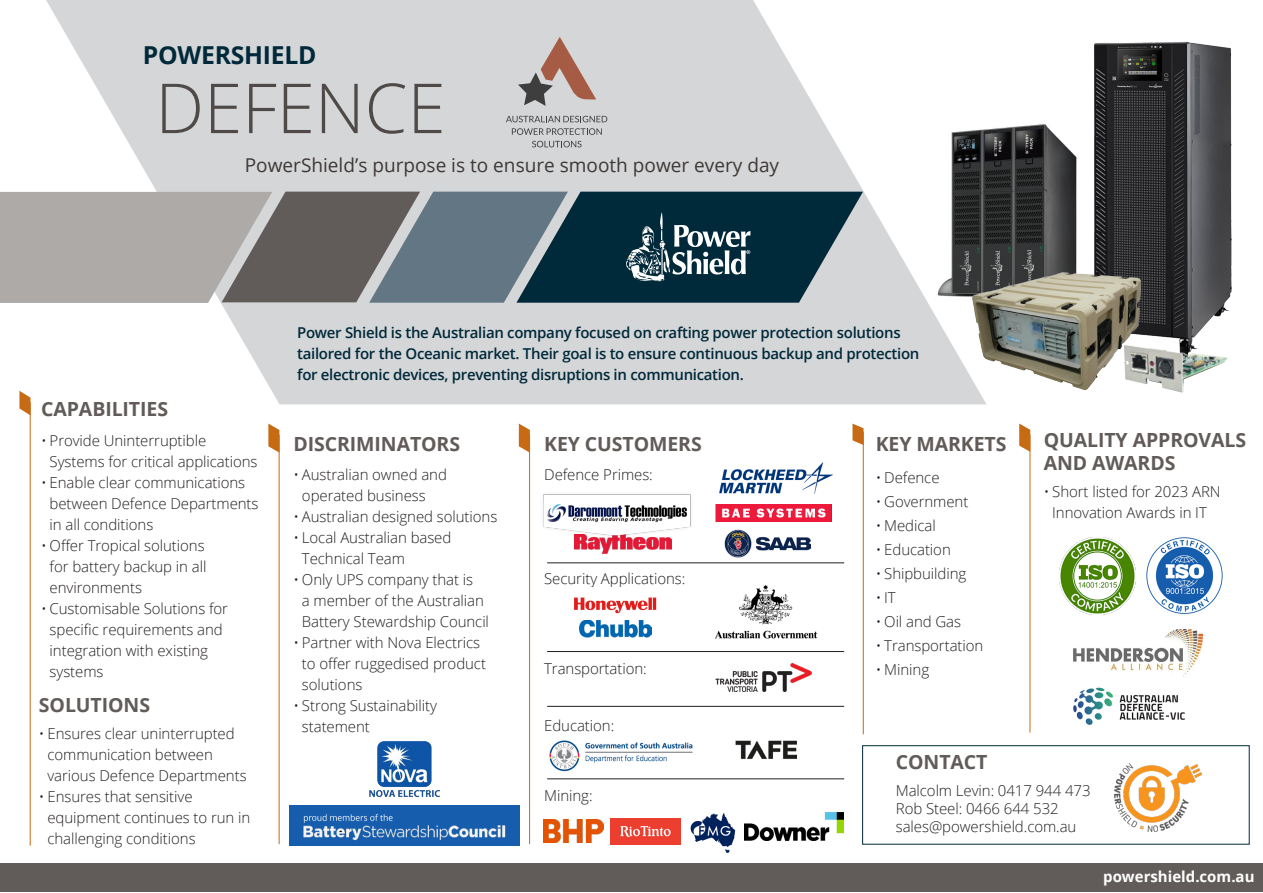
<style>
.page{position:relative;width:1263px;height:893px;background:#fff}
.page>*{position:absolute;margin:0;border:0;box-sizing:border-box;transform-origin:0 0}
.t1{font:300 69px "Open Sans";color:#4f4a47}
.t2{font:700 24.75px "Open Sans";letter-spacing:-.01em;color:#00293a}
.t3{font:700 19.5px/23.4px "Open Sans";letter-spacing:-.005em;color:#615c59}
.t4{font:19.05px "Open Sans";color:#3e3835}
.t5{font:300 15px/21px "Open Sans";letter-spacing:-.005em;color:#231f20}
.t6{font:600 15px/21px "Open Sans";letter-spacing:-.02em;color:#00293a}
.t7{font:700 15px "Open Sans";color:#fff}
</style>
<div class="page">
<img style="left:986px;top:124px;width:102px;height:266px">
<svg style="left:46px;top:0;width:940px;height:404px;fill:#d5d6d8"></svg>
<svg style="left:0;top:192px;width:863px;height:111px"></svg>
<hr style="left:30px;top:402px;width:1px;height:444px;background:#c76a14">
<svg style="left:19px;top:391px;width:12px;height:24px"></svg>
<hr style="left:279px;top:435px;width:1px;height:409px;background:#c76a14">
<svg style="left:268px;top:424px;width:11px;height:29px"></svg>
<hr style="left:529px;top:435px;width:1px;height:409px;background:#c76a14">
<svg style="left:519px;top:424px;width:11px;height:29px"></svg>
<hr style="left:863px;top:432px;width:1px;height:302px;background:#c76a14">
<svg style="left:852px;top:423px;width:11px;height:24px"></svg>
<hr style="left:1030px;top:434px;width:1px;height:298px;background:#c76a14">
<svg style="left:1019px;top:423px;width:11px;height:29px"></svg>
<div style="left:0;top:863px;width:1263px;height:29px;background:#615c59"></div>
<img style="left:1076px;top:41px;width:156px;height:304px">
<img style="left:1141px;top:345px;width:87px;height:48px">
<img style="left:972px;top:273px;width:169px;height:116px">
<svg style="left:518px;top:37px;width:78px;height:69px"></svg>
<svg style="left:506px;top:116px;width:101px;height:6px"></svg>
<svg style="left:512px;top:128px;width:90px;height:7px"></svg>
<svg style="left:532px;top:141px;width:49px;height:6px"></svg>
<img style="left:1114px;top:764px;width:88px;height:68px">
<div style="left:862px;top:745px;width:387px;height:99px;border:1px solid #00293a"></div>
<img style="left:715px;top:504px;width:117px;height:18px">
<img style="left:574px;top:539px;width:97px;height:14px">
<img style="left:724px;top:530px;width:87px;height:27px">
<img style="left:543px;top:494px;width:148px;height:45px">
<img style="left:719px;top:462px;width:114px;height:32px">
<img style="left:579px;top:620px;width:72px;height:18px">
<img style="left:714px;top:585px;width:104px;height:54px">
<img style="left:574px;top:597px;width:83px;height:17px">
<img style="left:715px;top:663px;width:96px;height:28px">
<img style="left:549px;top:740px;width:144px;height:32px">
<img style="left:736px;top:740px;width:60px;height:19px">
<img style="left:543px;top:820px;width:61px;height:23px">
<img style="left:690px;top:812px;width:46px;height:41px">
<img style="left:610px;top:819px;width:71px;height:25px">
<img style="left:1146px;top:537px;width:76px;height:77px">
<img style="left:1059px;top:538px;width:77px;height:76px">
<div style="left:289px;top:805px;width:231px;height:40px;background:#165dad"></div>
<img style="left:303px;top:814px;width:203px;height:27px">
<img style="left:1073px;top:687px;width:112px;height:38px">
<img style="left:1073px;top:630px;width:129px;height:46px">
<img style="left:369px;top:741px;width:71px;height:56px">
<hr style="left:547px;top:563px;width:297px;height:1px;background:#231f20">
<hr style="left:547px;top:651px;width:297px;height:1px;background:#231f20">
<hr style="left:547px;top:706px;width:297px;height:1px;background:#231f20">
<hr style="left:547px;top:779px;width:297px;height:1px;background:#231f20">
<img style="left:744px;top:813px;width:100px;height:28px">
<p class="t2" style="left:143px;top:37px;width:175px">POWERSHIELD</p>
<p class="t1" style="left:155px;top:61px;width:292px">DEFENCE</p>
<p class="t4" style="left:245px;top:152px;width:536px">PowerShield’s purpose is to ensure smooth power every day</p>
<p class="t3" style="left:41px;top:397px;width:128px">CAPABILITIES</p>
<p class="t5" style="left:50px;top:429px;width:209px;text-indent:-9px">• Provide Uninterruptible<br>Systems for critical applications</p>
<p class="t5" style="left:50px;top:471px;width:210px;text-indent:-9px">• Enable clear communications between Defence Departments in all conditions</p>
<p class="t5" style="left:50px;top:534px;width:158px;text-indent:-9px">• Offer Tropical solutions for battery backup in all environments</p>
<p class="t5" style="left:50px;top:597px;width:180px;text-indent:-9px">• Customisable Solutions for specific requirements and integration with existing systems</p>
<p class="t3" style="left:39px;top:692px;width:113px">SOLUTIONS</p>
<p class="t5" style="left:47px;top:722px;width:201px;text-indent:-9px">• Ensures clear uninterrupted communication between various Defence Departments</p>
<p class="t5" style="left:47px;top:785px;width:204px;text-indent:-9px">• Ensures that sensitive equipment continues to run in challenging conditions</p>
<p class="t6" style="left:297px;top:322px;width:624px">Power Shield is the Australian company focused on crafting power protection solutions tailored for the Oceanic market. Their goal is to ensure continuous backup and protection for electronic devices, preventing disruptions in communication.</p>
<p class="t3" style="left:293px;top:431px;width:168px">DISCRIMINATORS</p>
<p class="t5" style="left:302px;top:464px;width:146px;text-indent:-9px">• Australian owned and operated business</p>
<p class="t5" style="left:293px;top:506px;width:205px">• Australian designed solutions</p>
<p class="t5" style="left:302px;top:527px;width:151px;text-indent:-9px">• Local Australian based<br>Technical Team</p>
<p class="t5" style="left:302px;top:569px;width:189px;text-indent:-9px">• Only UPS company that is<br>a member of the Australian<br>Battery Stewardship Council</p>
<p class="t5" style="left:302px;top:632px;width:186px;text-indent:-9px">• Partner with Nova Electrics to offer ruggedised product solutions</p>
<p class="t5" style="left:302px;top:695px;width:137px;text-indent:-9px">• Strong Sustainability statement</p>
<p class="t3" style="left:544px;top:431px;width:159px">KEY CUSTOMERS</p>
<p class="t5" style="left:544px;top:464px;width:110px">Defence Primes:</p>
<p class="t5" style="left:544px;top:568px;width:143px">Security Applications:</p>
<p class="t5" style="left:544px;top:658px;width:104px">Transportation:</p>
<p class="t5" style="left:544px;top:715px;width:72px">Education:</p>
<p class="t3" style="left:876px;top:431px;width:132px">KEY MARKETS</p>
<p class="t5" style="left:876px;top:467px;width:65px">• Defence</p>
<p class="t5" style="left:876px;top:491px;width:94px">• Government</p>
<p class="t5" style="left:876px;top:515px;width:62px">• Medical</p>
<p class="t5" style="left:876px;top:539px;width:77px">• Education</p>
<p class="t5" style="left:876px;top:563px;width:92px">• Shipbuilding</p>
<p class="t5" style="left:876px;top:587px;width:22px">•IT</p>
<p class="t5" style="left:876px;top:611px;width:87px">• Oil and Gas</p>
<p class="t5" style="left:876px;top:635px;width:109px">• Transportation</p>
<p class="t5" style="left:876px;top:659px;width:55px">• Mining</p>
<p class="t3" style="left:1044px;top:428px;width:204px">QUALITY APPROVALS<br>AND AWARDS</p>
<p class="t5" style="left:1044px;top:481px;width:179px;text-align:center">• Short listed for 2023 ARN<br>Innovation Awards in IT</p>
<p class="t5" style="left:544px;top:785px;width:50px">Mining:</p>
<p class="t3" style="left:896px;top:750px;width:93px">CONTACT</p>
<p class="t5" style="left:896px;top:779px;width:196px">Malcolm Levin: 0417 944 473</p>
<p class="t5" style="left:896px;top:797px;width:164px">Rob Steel: 0466 644 532</p>
<p class="t5" style="left:896px;top:815px;width:182px">sales@powershield.com.au</p>
<p class="t7" style="left:1103px;top:866px;width:153px">powershield.com.au</p>
</div>
